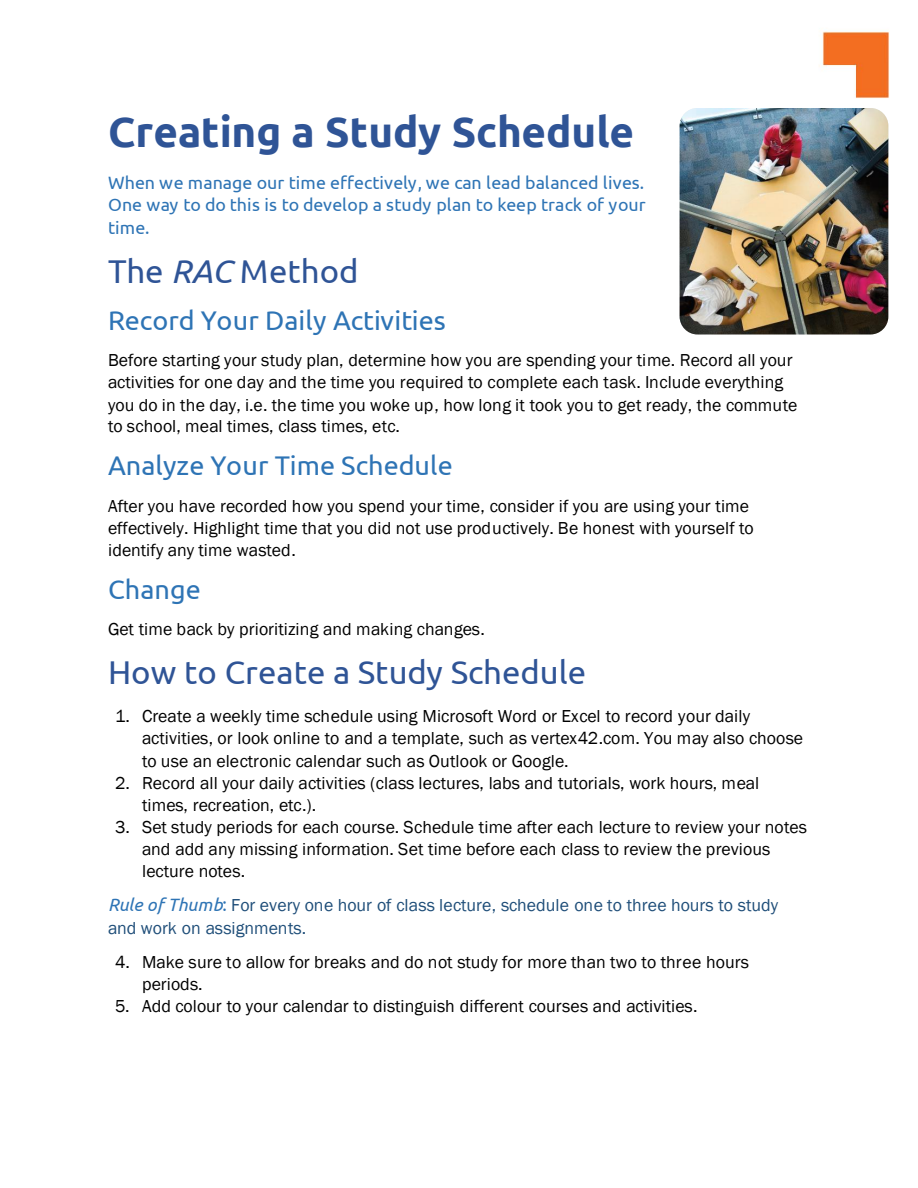
<style>
.page{position:relative;width:918px;height:1188px;background:#fff}
.page>*{position:absolute;margin:0;border:0;box-sizing:border-box;transform-origin:0 0}
.t1{font:700 42.15px "Ubuntu";color:#2f5496}
.t2{font:33px "Ubuntu";color:#2f5496}
.t3{font:27px "Ubuntu";color:#2e74b5}
.t4{font:17.85px/22.2px "Franklin Gothic";color:#000}
.t5{font:17.85px/22.5px "Ubuntu";letter-spacing:-.005em;color:#2e74b5;text-align:justify}
.t6{font:17.85px/22.2px "Franklin Gothic";color:#1f4e79}
.s1{font-style:italic}
.s2{font-family:"Ubuntu";font-style:italic;color:#2e74b5}
.s3{font-family:"Ubuntu";color:#2e74b5}
</style>
<div class="page">
<img style="left:819px;top:31px;width:70px;height:67px">
<img style="left:680px;top:108px;width:208px;height:226px">
<h1 class="t1" style="left:108px;top:106px;width:527px">Creating a Study Schedule</h1>
<p class="t5" style="left:108px;top:171px;width:539px">When we manage our time effectively, we can lead balanced lives.<br>One way to do this is to develop a study plan to keep track of your time.</p>
<h2 class="t2" style="left:108px;top:251px;width:252px">The <span class="s1">RAC</span> Method</h2>
<h3 class="t3" style="left:108px;top:304px;width:339px">Record Your Daily Activities</h3>
<p class="t4" style="left:108px;top:350px;width:691px">Before starting your study plan, determine how you are spending your time. Record all your activities for one day and the time you required to complete each task. Include everything you do in the day, i.e. the time you woke up, how long it took you to get ready, the commute to school, meal times, class times, etc.</p>
<h3 class="t3" style="left:108px;top:449px;width:346px">Analyze Your Time Schedule</h3>
<p class="t4" style="left:108px;top:496px;width:647px">After you have recorded how you spend your time, consider if you are using your time effectively. Highlight time that you did not use productively. Be honest with yourself to identify any time wasted.</p>
<h3 class="t3" style="left:108px;top:573px;width:94px">Change</h3>
<p class="t4" style="left:108px;top:619px;width:379px">Get time back by prioritizing and making changes.</p>
<h2 class="t2" style="left:108px;top:652px;width:480px">How to Create a Study Schedule</h2>
<p class="t4" style="left:142px;top:706px;width:663px;text-indent:-27px">1. Create a weekly time schedule using Microsoft Word or Excel to record your daily activities, or look online to and a template, such as vertex42.com. You may also choose to use an electronic calendar such as Outlook or Google.</p>
<p class="t4" style="left:142px;top:772px;width:619px;text-indent:-27px">2. Record all your daily activities (class lectures, labs and tutorials, work hours, meal times, recreation, etc.).</p>
<p class="t4" style="left:142px;top:816px;width:666px;text-indent:-27px">3. Set study periods for each course. Schedule time after each lecture to review your notes and add any missing information. Set time before each class to review the previous lecture notes.</p>
<p class="t6" style="left:108px;top:895px;width:672px"><span class="s2">Rule of Thumb</span><span class="s3">:</span> For every one hour of class lecture, schedule one to three hours to study and work on assignments.</p>
<p class="t4" style="left:142px;top:951px;width:608px;text-indent:-27px">4. Make sure to allow for breaks and do not study for more than two to three hours periods.</p>
<p class="t4" style="left:115px;top:995px;width:584px">5. Add colour to your calendar to distinguish different courses and activities.</p>
</div>
